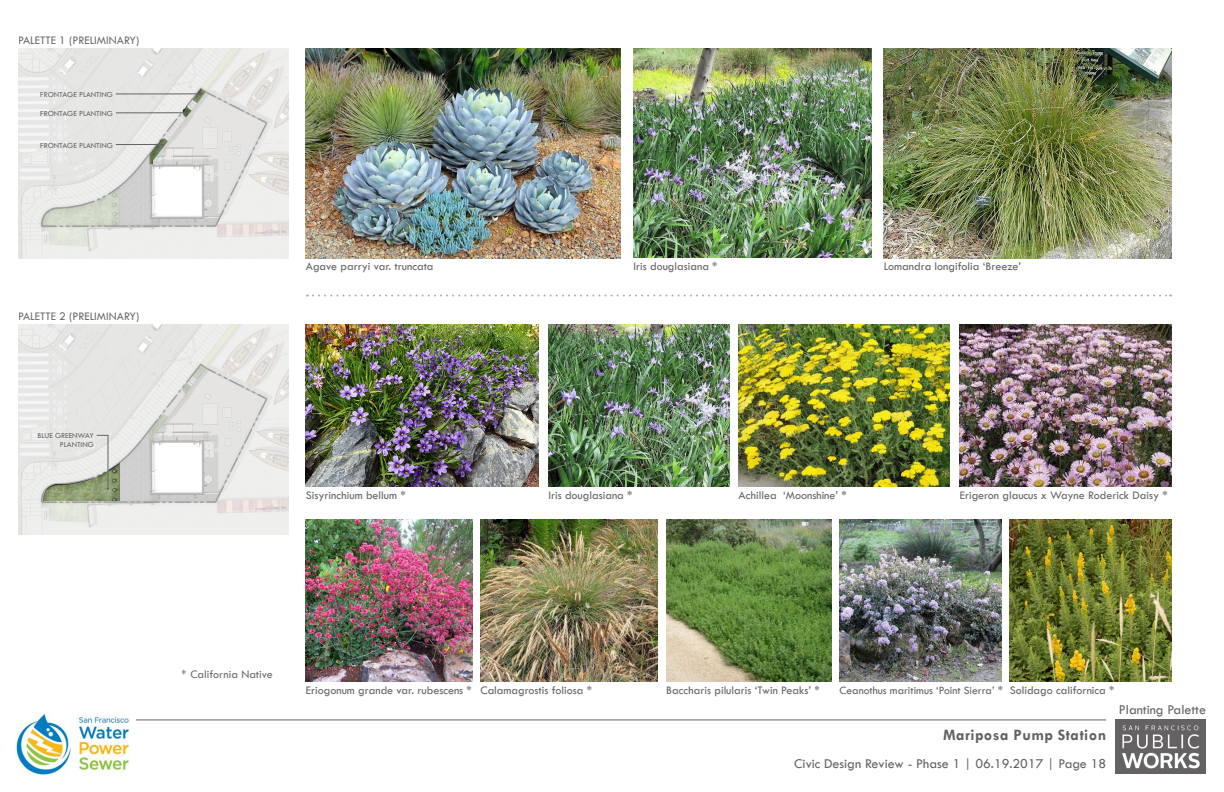
<style>
.page{position:relative;width:1224px;height:792px;background:#fff}
.page>*{position:absolute;margin:0;border:0;box-sizing:border-box;transform-origin:0 0}
.t1{font:700 16px "Tw Cen";letter-spacing:.025em;color:#636366}
.t2{font:14px "Tw Cen";color:#636366}
.t3{font:12px "Tw Cen";color:#636366}
.t4{font:11.6px "Tw Cen";color:#636366}
.t5{font:8px/9.6px "Tw Cen";color:#636366;text-align:right}
.s1{font-size:12px}
</style>
<div class="page">
<img style="left:1115px;top:720px;width:91px;height:54px">
<hr style="left:136px;top:720px;width:970px;height:1px;background:#636366">
<img style="left:16px;top:713px;width:114px;height:63px">
<img style="left:18px;top:325px;width:271px;height:209px">
<img style="left:18px;top:49px;width:271px;height:209px">
<img style="left:150px;top:138px;width:18px;height:26px">
<img style="left:193px;top:89px;width:12px;height:14px">
<img style="left:42px;top:463px;width:78px;height:38px">
<svg style="left:96px;top:435px;width:13px;height:55px"></svg>
<svg style="left:116px;top:144px;width:46px;height:1px"></svg>
<svg style="left:116px;top:106px;width:76px;height:12px"></svg>
<svg style="left:116px;top:93px;width:85px;height:2px"></svg>
<img style="left:884px;top:49px;width:287px;height:209px">
<img style="left:739px;top:325px;width:211px;height:162px">
<img style="left:306px;top:520px;width:166px;height:161px">
<img style="left:960px;top:325px;width:211px;height:162px">
<img style="left:480px;top:520px;width:178px;height:161px">
<img style="left:666px;top:520px;width:165px;height:161px">
<img style="left:634px;top:49px;width:237px;height:209px">
<img style="left:548px;top:325px;width:181px;height:162px">
<img style="left:840px;top:520px;width:162px;height:161px">
<img style="left:306px;top:49px;width:315px;height:209px">
<img style="left:306px;top:325px;width:233px;height:162px">
<img style="left:1010px;top:520px;width:161px;height:161px">
<svg style="left:307px;top:294px;width:864px;height:2px"></svg>
<p class="t3" style="left:18px;top:33px;width:123px">PALETTE 1 (PRELIMINARY)</p>
<p class="t5" style="left:40px;top:90px;width:74px">FRONTAGE PLANTING</p>
<p class="t5" style="left:40px;top:109px;width:74px">FRONTAGE PLANTING</p>
<p class="t5" style="left:40px;top:141px;width:74px">FRONTAGE PLANTING</p>
<p class="t3" style="left:18px;top:309px;width:123px">PALETTE 2 (PRELIMINARY)</p>
<p class="t5" style="left:38px;top:430px;width:58px">BLUE GREENWAY<br>PLANTING</p>
<p class="t3" style="left:306px;top:259px;width:129px">Agave parryi var. truncata</p>
<p class="t3" style="left:306px;top:488px;width:101px">Sisyrinchium bellum *</p>
<p class="t3" style="left:634px;top:259px;width:86px">Iris douglasiana *</p>
<p class="t3" style="left:884px;top:259px;width:139px">Lomandra longifolia ‘Breeze’</p>
<p class="t3" style="left:548px;top:488px;width:86px">Iris douglasiana *</p>
<p class="t3" style="left:739px;top:488px;width:110px">Achillea ‘Moonshine’ *</p>
<p class="t3" style="left:960px;top:488px;width:209px">Erigeron glaucus x Wayne Roderick Daisy *</p>
<p class="t3" style="left:182px;top:667px;width:93px">* California Native</p>
<p class="t3" style="left:306px;top:683px;width:167px">Eriogonum grande var. rubescens *</p>
<p class="t3" style="left:480px;top:683px;width:113px">Calamagrostis foliosa *</p>
<p class="t3" style="left:666px;top:683px;width:155px">Baccharis pilularis ‘Twin Peaks’ *</p>
<p class="t4" style="left:840px;top:683px;width:165px">Ceanothus maritimus ‘Point Sierra’ <span class="s1">*</span></p>
<p class="t3" style="left:1010px;top:683px;width:106px">Solidago californica *</p>
<p class="t2" style="left:1119px;top:701px;width:89px">Planting Palette</p>
<h1 class="t1" style="left:943px;top:725px;width:165px">Mariposa Pump Station</h1>
<p class="t2" style="left:794px;top:755px;width:314px">Civic Design Review - Phase 1 | 06.19.2017 | Page 18</p>
</div>
